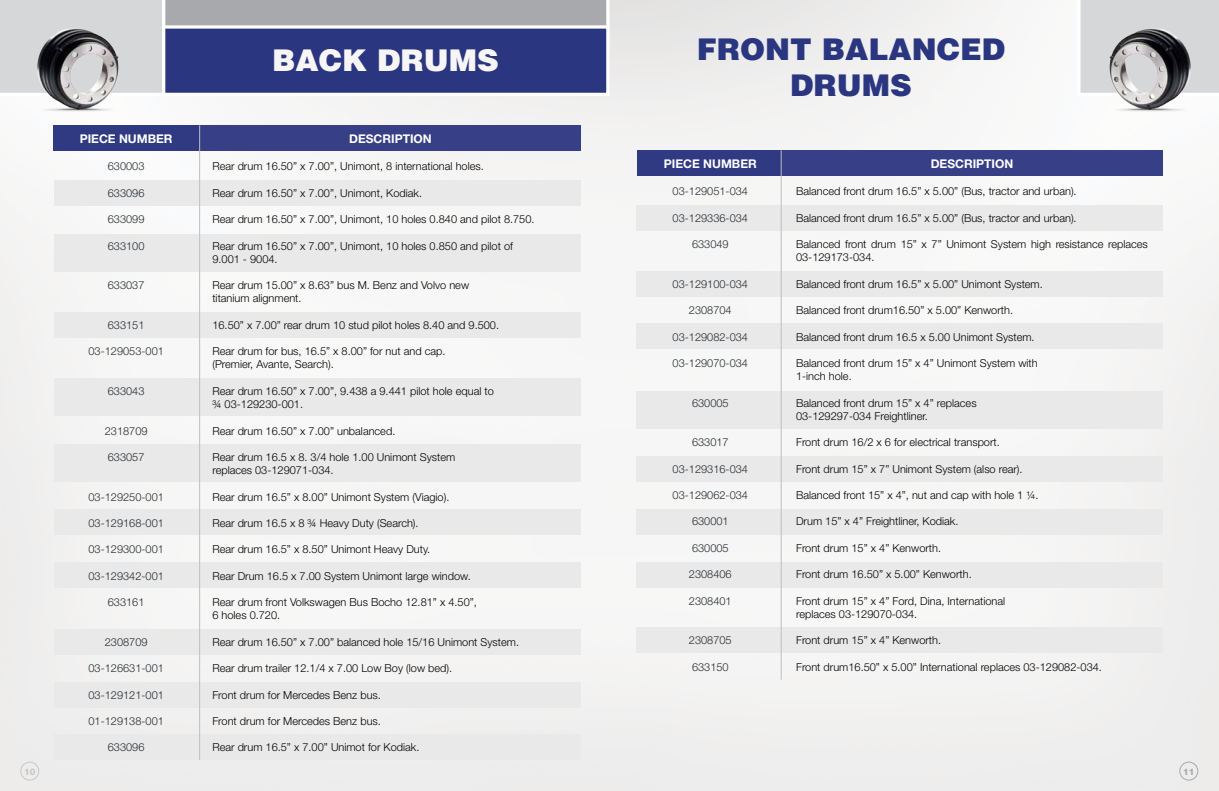
<style>
.page{position:relative;width:1219px;height:791px;background:#fff}
.page>*{position:absolute;margin:0;border:0;box-sizing:border-box;transform-origin:0 0}
.t1{font:900 30px/36px "Helvetica";color:#2b3681;text-align:center}
.t2{font:900 30px "Helvetica";color:#f7f5f5}
.t3{font:700 12px "Helvetica Neue";color:#fff}
.t4{font:300 11px/13.2px "Helvetica Neue";color:#000}
.t5{font:300 11px "Helvetica Neue";color:#252a2d}
.t6{font:800 9px "Helvetica Neue";color:#a7a9ac}
</style>
<div class="page">
<img style="left:0;top:0;width:1219px;height:791px">
<div style="left:21px;top:762px;width:18px;height:18px;border:1px solid #a7a9ac;border-radius:50%"></div>
<div style="left:1179px;top:762px;width:19px;height:18px;border:1px solid #a7a9ac;border-radius:50%"></div>
<div style="left:53px;top:126px;width:147px;height:25px;background:#2f3a83"></div>
<div style="left:200px;top:126px;width:380px;height:25px;background:#373f86"></div>
<div style="left:55px;top:181px;width:526px;height:25px;background:#e9e9ea"></div>
<div style="left:55px;top:234px;width:526px;height:38px;background:#e9e9ea"></div>
<div style="left:55px;top:312px;width:526px;height:26px;background:#e9e9ea"></div>
<div style="left:55px;top:509px;width:526px;height:26px;background:#e9e9ea"></div>
<div style="left:55px;top:562px;width:526px;height:26px;background:#e9e9ea"></div>
<div style="left:55px;top:629px;width:526px;height:26px;background:#e9e9ea"></div>
<div style="left:55px;top:682px;width:526px;height:25px;background:#e9e9ea"></div>
<div style="left:55px;top:734px;width:526px;height:26px;background:#e9e9ea"></div>
<div style="left:55px;top:378px;width:526px;height:38px;background:#e9e9ea"></div>
<div style="left:55px;top:444px;width:526px;height:37px;background:#e9e9ea"></div>
<hr style="left:199px;top:125px;width:1px;height:635px;background:#bcbec0">
<div style="left:637px;top:151px;width:146px;height:25px;background:#2f3a83"></div>
<div style="left:782px;top:151px;width:380px;height:25px;background:#373f86"></div>
<div style="left:636px;top:206px;width:526px;height:25px;background:#e9e9ea"></div>
<div style="left:636px;top:272px;width:526px;height:25px;background:#e9e9ea"></div>
<div style="left:636px;top:323px;width:526px;height:26px;background:#e9e9ea"></div>
<div style="left:636px;top:509px;width:526px;height:26px;background:#e9e9ea"></div>
<div style="left:636px;top:562px;width:526px;height:25px;background:#e9e9ea"></div>
<div style="left:636px;top:628px;width:526px;height:25px;background:#e9e9ea"></div>
<div style="left:636px;top:390px;width:526px;height:38px;background:#e9e9ea"></div>
<div style="left:636px;top:456px;width:526px;height:25px;background:#e9e9ea"></div>
<hr style="left:781px;top:150px;width:1px;height:530px;background:#bcbec0">
<svg style="left:0;top:0;width:611px;height:98px;background:#6f76a1"></svg>
<svg style="left:1076px;top:0;width:143px;height:98px;background:#dadbdc"></svg>
<img style="left:24px;top:13px;width:111px;height:104px">
<img style="left:1092px;top:13px;width:112px;height:104px">
<p class="t3" style="left:80px;top:131px;width:94px">PIECE NUMBER</p>
<p class="t5" style="left:108px;top:160px;width:38px">630003</p>
<p class="t5" style="left:108px;top:186px;width:38px">633096</p>
<p class="t5" style="left:108px;top:213px;width:38px">633099</p>
<p class="t5" style="left:108px;top:239px;width:38px">633100</p>
<p class="t5" style="left:108px;top:279px;width:38px">633037</p>
<p class="t5" style="left:108px;top:318px;width:38px">633151</p>
<p class="t5" style="left:88px;top:345px;width:77px">03-129053-001</p>
<p class="t5" style="left:108px;top:384px;width:38px">633043</p>
<p class="t5" style="left:105px;top:424px;width:44px">2318709</p>
<p class="t5" style="left:108px;top:450px;width:38px">633057</p>
<p class="t5" style="left:88px;top:490px;width:77px">03-129250-001</p>
<p class="t5" style="left:88px;top:516px;width:77px">03-129168-001</p>
<p class="t5" style="left:88px;top:543px;width:77px">03-129300-001</p>
<p class="t5" style="left:88px;top:569px;width:77px">03-129342-001</p>
<p class="t5" style="left:108px;top:595px;width:38px">633161</p>
<p class="t5" style="left:105px;top:635px;width:44px">2308709</p>
<p class="t5" style="left:88px;top:661px;width:77px">03-126631-001</p>
<p class="t5" style="left:88px;top:688px;width:77px">03-129121-001</p>
<p class="t5" style="left:88px;top:714px;width:77px">01-129138-001</p>
<p class="t5" style="left:108px;top:741px;width:38px">633096</p>
<h1 class="t2" style="left:272px;top:41px;width:228px">BACK DRUMS</h1>
<h1 class="t1" style="left:697px;top:31px;width:310px">FRONT BALANCED<br>DRUMS</h1>
<p class="t3" style="left:349px;top:131px;width:84px">DESCRIPTION</p>
<p class="t4" style="left:212px;top:160px;width:273px">Rear drum 16.50” x 7.00”, Unimont, 8 international holes.</p>
<p class="t4" style="left:212px;top:186px;width:211px">Rear drum 16.50” x 7.00”, Unimont, Kodiak.</p>
<p class="t4" style="left:212px;top:212px;width:324px">Rear drum 16.50” x 7.00”, Unimont, 10 holes 0.840 and pilot 8.750.</p>
<p class="t4" style="left:212px;top:239px;width:302px">Rear drum 16.50” x 7.00”, Unimont, 10 holes 0.850 and pilot of<br>9.001 - 9004.</p>
<p class="t4" style="left:212px;top:278px;width:258px">Rear drum 15.00” x 8.63” bus M. Benz and Volvo new titanium alignment.</p>
<p class="t4" style="left:212px;top:318px;width:288px">16.50” x 7.00” rear drum 10 stud pilot holes 8.40 and 9.500.</p>
<p class="t4" style="left:212px;top:344px;width:235px">Rear drum for bus, 16.5” x 8.00” for nut and cap. (Premier, Avante, Search).</p>
<p class="t4" style="left:212px;top:384px;width:283px">Rear drum 16.50” x 7.00”, 9.438 a 9.441 pilot hole equal to ¾ 03-129230-001.</p>
<p class="t4" style="left:212px;top:424px;width:184px">Rear drum 16.50” x 7.00” unbalanced.</p>
<p class="t4" style="left:212px;top:450px;width:244px">Rear drum 16.5 x 8. 3/4 hole 1.00 Unimont System replaces 03-129071-034.</p>
<p class="t4" style="left:212px;top:490px;width:239px">Rear drum 16.5” x 8.00” Unimont System (Viagio).</p>
<p class="t4" style="left:212px;top:516px;width:208px">Rear drum 16.5 x 8 ¾ Heavy Duty (Search).</p>
<p class="t4" style="left:212px;top:542px;width:219px">Rear drum 16.5” x 8.50” Unimont Heavy Duty.</p>
<p class="t4" style="left:212px;top:569px;width:260px">Rear Drum 16.5 x 7.00 System Unimont large window.</p>
<p class="t4" style="left:212px;top:595px;width:266px">Rear drum front Volkswagen Bus Bocho 12.81” x 4.50”,<br>6 holes 0.720.</p>
<p class="t4" style="left:212px;top:635px;width:308px">Rear drum 16.50” x 7.00” balanced hole 15/16 Unimont System.</p>
<p class="t4" style="left:212px;top:661px;width:241px">Rear drum trailer 12.1/4 x 7.00 Low Boy (low bed).</p>
<p class="t4" style="left:212px;top:688px;width:170px">Front drum for Mercedes Benz bus.</p>
<p class="t4" style="left:212px;top:714px;width:170px">Front drum for Mercedes Benz bus.</p>
<p class="t4" style="left:212px;top:740px;width:209px">Rear drum 16.5” x 7.00” Unimot for Kodiak.</p>
<p class="t3" style="left:664px;top:156px;width:94px">PIECE NUMBER</p>
<p class="t5" style="left:673px;top:185px;width:77px">03-129051-034</p>
<p class="t5" style="left:673px;top:211px;width:77px">03-129336-034</p>
<p class="t5" style="left:692px;top:238px;width:38px">633049</p>
<p class="t5" style="left:673px;top:277px;width:77px">03-129100-034</p>
<p class="t5" style="left:689px;top:304px;width:44px">2308704</p>
<p class="t5" style="left:673px;top:330px;width:77px">03-129082-034</p>
<p class="t5" style="left:673px;top:356px;width:77px">03-129070-034</p>
<p class="t5" style="left:692px;top:396px;width:38px">630005</p>
<p class="t5" style="left:692px;top:436px;width:38px">633017</p>
<p class="t5" style="left:673px;top:462px;width:77px">03-129316-034</p>
<p class="t5" style="left:673px;top:488px;width:77px">03-129062-034</p>
<p class="t5" style="left:692px;top:515px;width:38px">630001</p>
<p class="t5" style="left:692px;top:541px;width:38px">630005</p>
<p class="t5" style="left:689px;top:568px;width:44px">2308406</p>
<p class="t5" style="left:689px;top:594px;width:44px">2308401</p>
<p class="t5" style="left:689px;top:634px;width:44px">2308705</p>
<p class="t5" style="left:692px;top:660px;width:38px">633150</p>
<p class="t3" style="left:931px;top:156px;width:84px">DESCRIPTION</p>
<p class="t4" style="left:796px;top:185px;width:282px">Balanced front drum 16.5” x 5.00” (Bus, tractor and urban).</p>
<p class="t4" style="left:796px;top:211px;width:282px">Balanced front drum 16.5” x 5.00” (Bus, tractor and urban).</p>
<p class="t4" style="left:796px;top:237px;width:353px">Balanced front drum 15” x 7” Unimont System high resistance replaces<br>03-129173-034.</p>
<p class="t4" style="left:796px;top:277px;width:248px">Balanced front drum 16.5” x 5.00” Unimont System.</p>
<p class="t4" style="left:796px;top:303px;width:219px">Balanced front drum16.50” x 5.00” Kenworth.</p>
<p class="t4" style="left:796px;top:330px;width:240px">Balanced front drum 16.5 x 5.00 Unimont System.</p>
<p class="t4" style="left:796px;top:356px;width:243px">Balanced front drum 15” x 4” Unimont System with<br>1-inch hole.</p>
<p class="t4" style="left:796px;top:396px;width:182px">Balanced front drum 15” x 4” replaces<br>03-129297-034 Freightliner.</p>
<p class="t4" style="left:796px;top:435px;width:205px">Front drum 16/2 x 6 for electrical transport.</p>
<p class="t4" style="left:796px;top:462px;width:228px">Front drum 15” x 7” Unimont System (also rear).</p>
<p class="t4" style="left:796px;top:488px;width:244px">Balanced front 15” x 4”, nut and cap with hole 1 ¼.</p>
<p class="t4" style="left:796px;top:515px;width:164px">Drum 15” x 4” Freightliner, Kodiak.</p>
<p class="t4" style="left:796px;top:541px;width:147px">Front drum 15” x 4” Kenworth.</p>
<p class="t4" style="left:796px;top:567px;width:177px">Front drum 16.50” x 5.00” Kenworth.</p>
<p class="t4" style="left:796px;top:594px;width:211px">Front drum 15” x 4” Ford, Dina, International replaces 03-129070-034.</p>
<p class="t4" style="left:796px;top:633px;width:147px">Front drum 15” x 4” Kenworth.</p>
<p class="t4" style="left:796px;top:660px;width:307px">Front drum16.50” x 5.00” International replaces 03-129082-034.</p>
<p class="t6" style="left:24px;top:766px;width:13px">10</p>
<p class="t6" style="left:1183px;top:766px;width:13px">11</p>
</div>
